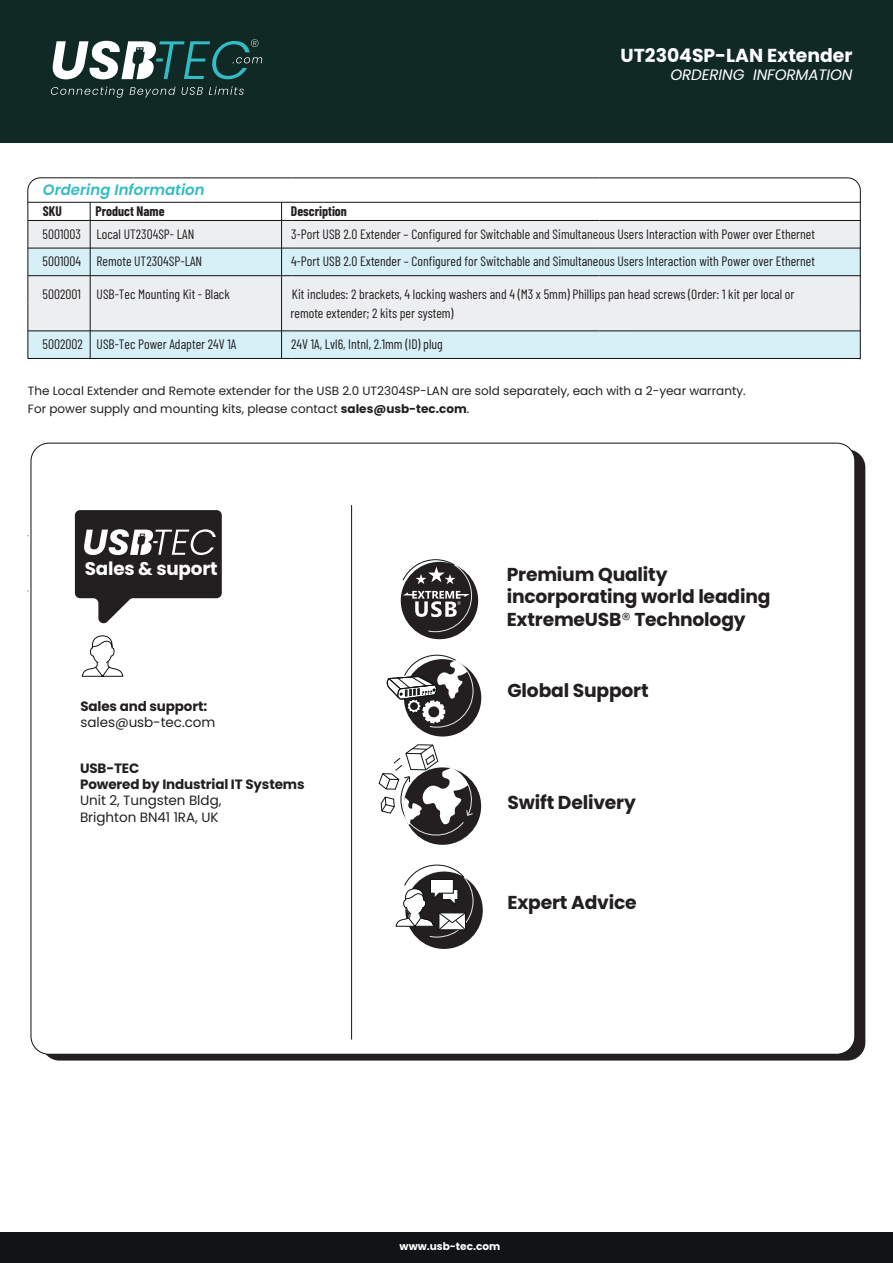
<style>
.page{position:relative;width:893px;height:1263px;background:#fff}
.page>*{position:absolute;margin:0;border:0;box-sizing:border-box;transform-origin:0 0}
.t1{font:700 18.75px/22.5px "Poppins";letter-spacing:-.01em;color:#231f20}
.t2{font:700 18.75px "Poppins";color:#fff}
.t3{font:700 18.3px "Poppins";letter-spacing:-.01em;color:#fff}
.t4{font:italic 15.15px "Poppins";letter-spacing:-.005em;color:#fff}
.t5{font:italic 600 15px "Poppins";color:#33bcc6}
.t6{font:13.65px "Barlow Condensed";color:#231f20}
.t7{font:13.5px "Barlow Condensed";color:#231f20}
.t8{font:13.5px/16.2px "Poppins";letter-spacing:-.005em;color:#231f20}
.t9{font:700 13.5px/16.2px "Poppins";letter-spacing:-.01em;color:#231f20}
.t10{font:700 13.5px "Barlow Condensed";color:#231f20}
.t11{font:12px/18px "Poppins";color:#231f20}
.t12{font:700 10.5px "Poppins";color:#fff}
.s1{font-weight:700}
.s2{font-weight:300}
</style>
<div class="page">
<div style="left:0;top:0;width:893px;height:143px;background:#102925"></div>
<svg style="left:27px;top:39px;width:834px;height:320px"></svg>
<div style="left:0;top:1232px;width:893px;height:31px;background:#111416"></div>
<hr style="left:281px;top:202px;width:1px;height:156px;background:#0f1313">
<div style="left:41px;top:449px;width:824px;height:611px;background:#231f20;border-radius:18px"></div>
<div style="left:31px;top:443px;width:824px;height:611px;background:#fff;border-radius:18px"></div>
<svg style="left:82px;top:635px;width:41px;height:42px"></svg>
<hr style="left:351px;top:505px;width:1px;height:534px;background:#0f1313">
<svg style="left:75px;top:510px;width:147px;height:114px"></svg>
<div style="left:401px;top:562px;width:77px;height:77px;background:#231f20;border-radius:50%"></div>
<div style="left:404px;top:767px;width:77px;height:78px;background:#231f20;border-radius:50%"></div>
<svg style="left:403px;top:559px;width:69px;height:73px"></svg>
<div style="left:404px;top:659px;width:77px;height:77px;background:#231f20;border-radius:50%"></div>
<div style="left:405px;top:871px;width:78px;height:78px;background:#231f20;border-radius:50%"></div>
<svg style="left:395px;top:865px;width:78px;height:72px"></svg>
<svg style="left:387px;top:655px;width:86px;height:72px"></svg>
<svg style="left:379px;top:744px;width:96px;height:95px"></svg>
<hr style="left:90px;top:202px;width:1px;height:156px;background:#0f1313">
<hr style="left:28px;top:202px;width:832px;height:1px;background:#0f1313">
<p class="t5" style="left:43px;top:181px;width:163px">Ordering Information</p>
<p class="t10" style="left:43px;top:202px;width:21px">SKU</p>
<p class="t10" style="left:96px;top:202px;width:71px">Product Name</p>
<p class="t10" style="left:291px;top:202px;width:57px">Description</p>
<h1 class="t2" style="left:621px;top:45px;width:233px">UT2304SP-LAN Extender</h1>
<p class="t4" style="left:670px;top:66px;width:184px">ORDERING INFORMATION</p>
<p class="t7" style="left:43px;top:225px;width:153px">5001003 Local UT2304SP- LAN</p>
<p class="t7" style="left:291px;top:225px;width:525px">3-Port USB 2.0 Extender – Configured for Switchable and Simultaneous Users Interaction with Power over Ethernet</p>
<p class="t7" style="left:43px;top:252px;width:161px">5001004 Remote UT2304SP-LAN</p>
<p class="t7" style="left:291px;top:252px;width:526px">4-Port USB 2.0 Extender – Configured for Switchable and Simultaneous Users Interaction with Power over Ethernet</p>
<p class="t7" style="left:43px;top:285px;width:189px">5002001 USB-Tec Mounting Kit - Black</p>
<p class="t7" style="left:292px;top:285px;width:504px">Kit includes: 2 brackets, 4 locking washers and 4 (M3 x 5mm) Phillips pan head screws (Order: 1 kit per local or</p>
<p class="t6" style="left:43px;top:334px;width:195px">5002002 USB-Tec Power Adapter 24V 1A</p>
<p class="t6" style="left:291px;top:334px;width:153px">24V 1A, Lvl6, Intnl, 2.1mm (ID) plug</p>
<p class="t7" style="left:291px;top:303px;width:165px">remote extender; 2 kits per system)</p>
<p class="t11" style="left:28px;top:382px;width:719px">The Local Extender and Remote extender for the USB 2.0 UT2304SP-LAN are sold separately, each with a 2-year warranty.<br>For power supply and mounting kits, please contact <span class="s1">sales@usb-tec.com</span>.</p>
<h2 class="t3" style="left:85px;top:558px;width:134px">Sales &amp; suport</h2>
<h1 class="t1" style="left:507px;top:563px;width:265px">Premium Quality incorporating world leading<br>ExtremeUSB<span class="s2">®</span> Technology</h1>
<p class="t9" style="left:80px;top:698px;width:128px">Sales and support:</p>
<p class="t8" style="left:80px;top:714px;width:137px">sales@usb-tec.com</p>
<p class="t9" style="left:80px;top:760px;width:226px">USB-TEC<br>Powered by Industrial IT Systems</p>
<p class="t8" style="left:80px;top:793px;width:143px">Unit 2, Tungsten Bldg,<br>Brighton BN41 1RA, UK</p>
<h1 class="t1" style="left:508px;top:679px;width:143px">Global Support</h1>
<h1 class="t1" style="left:508px;top:791px;width:130px">Swift Delivery</h1>
<h1 class="t1" style="left:508px;top:891px;width:131px">Expert Advice</h1>
<p class="t12" style="left:400px;top:1240px;width:102px">www.usb-tec.com</p>
</div>
